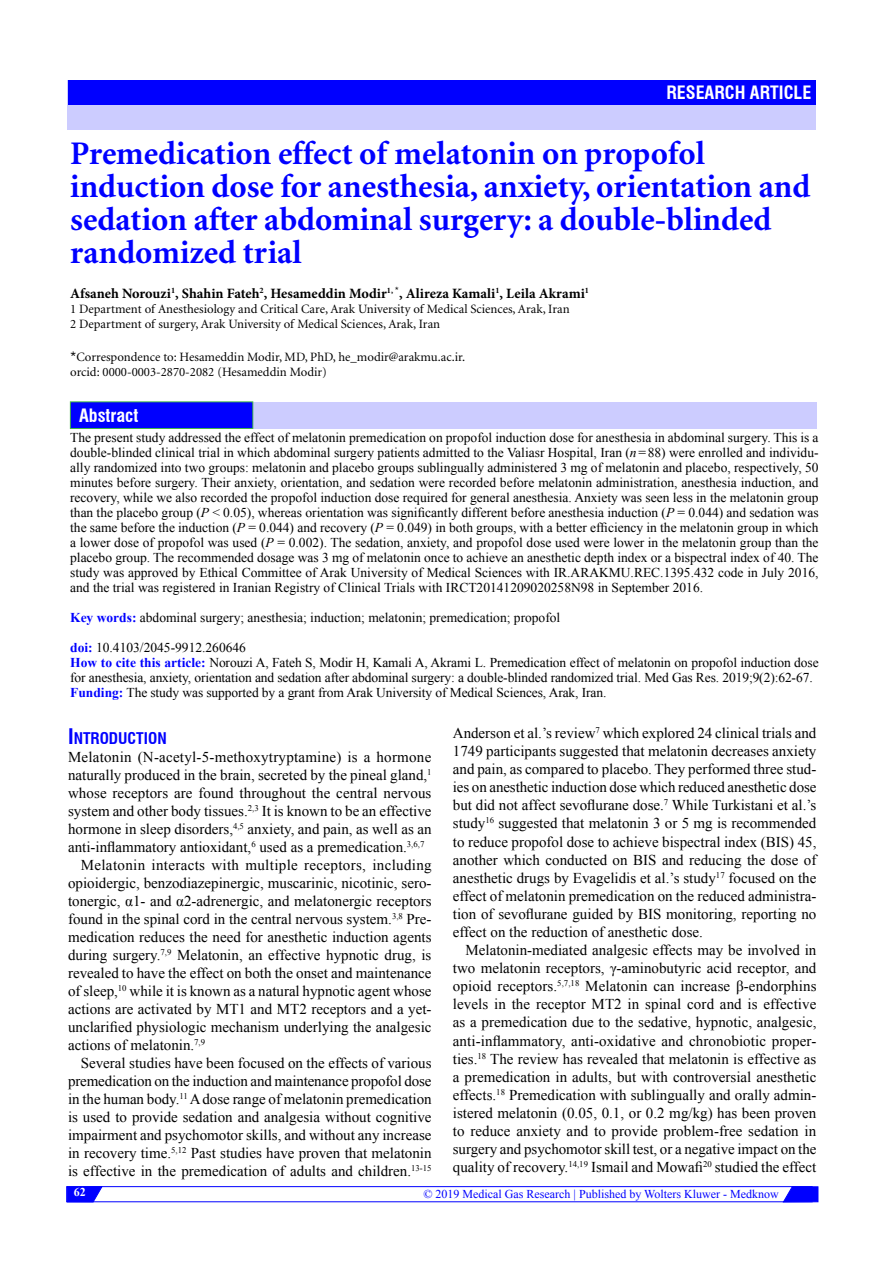
<style>
.page{position:relative;width:893px;height:1263px;background:#fff}
.page>*{position:absolute;margin:0;border:0;box-sizing:border-box;transform-origin:0 0}
.t1{font:700 33px/33px "Minion";color:#00f}
.t2{font:700 condensed 18px "Swiss 721 BT";color:#fff}
.t3{font:700 condensed 15.75px "Swiss 721 BT";color:#00f}
.t4{font:15px/18.1px "Times New Roman";color:#000;text-align:justify}
.t5{font:15px "Times New Roman";letter-spacing:.025em;color:#000}
.t6{font:700 14.25px "Minion Pro";color:#000}
.t7{font:13.5px/15px "Times New Roman";letter-spacing:-.01em;color:#000;text-align:justify}
.t8{font:12.75px/15px "Minion";color:#000}
.t9{font:12px "Times New Roman";color:#00f}
.t10{font:700 12px "Times New Roman";color:#fff}
.s1{font-family:"Swiss 721 BT";font-stretch:condensed}
.s2{font-style:italic}
.s3{font-weight:700;color:#00f}
.s4{font-size:21px}
</style>
<div class="page">
<svg style="left:66px;top:1186px;width:752px;height:16px"></svg>
<div style="left:68px;top:80px;width:748px;height:50px;background:#ccf"></div>
<div style="left:68px;top:80px;width:747px;height:25px;background:#00f"></div>
<div style="left:70px;top:402px;width:746px;height:27px;background:#ccf"></div>
<div style="left:70px;top:402px;width:183px;height:26px;background:#00f"></div>
<div style="left:70px;top:402px;width:183px;height:27px;border:1px solid #43b649"></div>
<p class="t2" style="left:666px;top:82px;width:146px">RESEARCH ARTICLE</p>
<h1 class="t1" style="left:70px;top:138px;width:742px">Premedication effect of melatonin on propofol induction dose for anesthesia, anxiety, orientation and sedation after abdominal surgery: a double-blinded randomized trial</h1>
<p class="t6" style="left:70px;top:283px;width:520px">Afsaneh Norouzi<sup>1</sup>, Shahin Fateh<sup>2</sup>, Hesameddin Modir<sup>1,</sup> <sup>*</sup>, Alireza Kamali<sup>1</sup>, Leila Akrami<sup>1</sup></p>
<p class="t8" style="left:70px;top:302px;width:501px">1 Department of Anesthesiology and Critical Care, Arak University of Medical Sciences, Arak, Iran<br>2 Department of surgery, Arak University of Medical Sciences, Arak, Iran</p>
<p class="t8" style="left:70px;top:350px;width:397px"><span class="s1">*</span>Correspondence to: Hesameddin Modir, MD, PhD, he_modir@arakmu.ac.ir. orcid: 0000-0003-2870-2082 (Hesameddin Modir)</p>
<p class="t2" style="left:79px;top:405px;width:61px">ABSTRACT</p>
<p class="t7" style="left:70px;top:429px;width:750px">The present study addressed the effect of melatonin premedication on propofol induction dose for anesthesia in abdominal surgery. This is a double-blinded clinical trial in which abdominal surgery patients admitted to the Valiasr Hospital, Iran (<span class="s2">n</span>=88) were enrolled and individu&shy;ally randomized into two groups: melatonin and placebo groups sublingually administered 3 mg of melatonin and placebo, respectively, 50 minutes before surgery. Their anxiety, orientation, and sedation were recorded before melatonin administration, anesthesia induction, and recovery, while we also recorded the propofol induction dose required for general anesthesia. Anxiety was seen less in the melatonin group than the placebo group (<span class="s2">P</span> &lt; 0.05), whereas orientation was significantly different before anesthesia induction (<span class="s2">P</span> = 0.044) and sedation was the same before the induction (<span class="s2">P</span> = 0.044) and recovery (<span class="s2">P</span> = 0.049) in both groups, with a better efficiency in the melatonin group in which a lower dose of propofol was used (<span class="s2">P</span> = 0.002). The sedation, anxiety, and propofol dose used were lower in the melatonin group than the placebo group. The recommended dosage was 3 mg of melatonin once to achieve an anesthetic depth index or a bispectral index of 40. The study was approved by Ethical Committee of Arak University of Medical Sciences with IR.ARAKMU.REC.1395.432 code in July 2016, and the trial was registered in Iranian Registry of Clinical Trials with IRCT20141209020258N98 in September 2016.</p>
<p class="t7" style="left:70px;top:609px;width:492px"><span class="s3">Key words:</span> abdominal surgery; anesthesia; induction; melatonin; premedication; propofol</p>
<p class="t7" style="left:70px;top:639px;width:750px;text-align:left"><span class="s3">doi:</span> 10.4103/2045-9912.260646<br><span class="s3">How to cite this article:</span> Norouzi A, Fateh S, Modir H, Kamali A, Akrami L. Premedication effect of melatonin on propofol induction dose for anesthesia, anxiety, orientation and sedation after abdominal surgery: a double-blinded randomized trial. Med Gas Res. 2019;9(2):62-67.<br><span class="s3">Funding:</span> The study was supported by a grant from Arak University of Medical Sciences, Arak, Iran.</p>
<p class="t3" style="left:68px;top:728px;width:100px"><span class="s4">I</span>NTRODUCTION</p>
<p class="t4" style="left:68px;top:747px;width:365px">Melatonin (N-acetyl-5-methoxytryptamine) is a hormone</p>
<p class="t4" style="left:68px;top:765px;width:365px">naturally produced in the brain, secreted by the pineal gland,<sup>1</sup></p>
<p class="t4" style="left:68px;top:783px;width:365px">whose receptors are found throughout the central nervous</p>
<p class="t4" style="left:68px;top:801px;width:365px">system and other body tissues.<sup>2,3</sup> It is known to be an effective</p>
<p class="t4" style="left:68px;top:819px;width:365px">hormone in sleep disorders,<sup>4,5</sup> anxiety, and pain, as well as an</p>
<p class="t4" style="left:68px;top:837px;width:358px">anti-inflammatory antioxidant,<sup>6</sup> used as a premedication.<sup>3,6,7</sup></p>
<p class="t5" style="left:81px;top:854px;width:352px">Melatonin interacts with multiple receptors, including</p>
<p class="t4" style="left:68px;top:873px;width:365px">opioidergic, benzodiazepinergic, muscarinic, nicotinic, sero-</p>
<p class="t4" style="left:68px;top:891px;width:365px">tonergic, α1- and α2-adrenergic, and melatonergic receptors</p>
<p class="t4" style="left:68px;top:909px;width:365px">found in the spinal cord in the central nervous system.<sup>3,8</sup> Pre-</p>
<p class="t4" style="left:68px;top:927px;width:365px">medication reduces the need for anesthetic induction agents</p>
<p class="t4" style="left:68px;top:945px;width:365px">during surgery.<sup>7,9</sup> Melatonin, an effective hypnotic drug, is</p>
<p class="t4" style="left:68px;top:963px;width:365px">revealed to have the effect on both the onset and maintenance</p>
<p class="t4" style="left:68px;top:981px;width:365px">of sleep,<sup>10</sup> while it is known as a natural hypnotic agent whose</p>
<p class="t4" style="left:68px;top:999px;width:365px">actions are activated by MT1 and MT2 receptors and a yet-</p>
<p class="t4" style="left:68px;top:1017px;width:365px">unclarified physiologic mechanism underlying the analgesic</p>
<p class="t4" style="left:68px;top:1035px;width:139px">actions of melatonin.<sup>7,9</sup></p>
<p class="t4" style="left:81px;top:1053px;width:352px">Several studies have been focused on the effects of various</p>
<p class="t4" style="left:68px;top:1071px;width:365px">premedication on the induction and maintenance propofol dose</p>
<p class="t4" style="left:68px;top:1089px;width:365px">in the human body.<sup>11</sup> A dose range of melatonin premedication</p>
<p class="t4" style="left:68px;top:1107px;width:365px">is used to provide sedation and analgesia without cognitive</p>
<p class="t4" style="left:68px;top:1125px;width:365px">impairment and psychomotor skills, and without any increase</p>
<p class="t4" style="left:68px;top:1143px;width:365px">in recovery time.<sup>5,12</sup> Past studies have proven that melatonin</p>
<p class="t4" style="left:68px;top:1161px;width:365px">is effective in the premedication of adults and children.<sup>13-15</sup></p>
<p class="t4" style="left:453px;top:724px;width:365px">Anderson et al.’s review<sup>7</sup> which explored 24 clinical trials and 1749 participants suggested that melatonin decreases anxiety and pain, as compared to placebo. They performed three stud&shy;ies on anesthetic induction dose which reduced anesthetic dose but did not affect sevoflurane dose.<sup>7</sup> While Turkistani et al.’s study<sup>16</sup> suggested that melatonin 3 or 5 mg is recommended to reduce propofol dose to achieve bispectral index (BIS) 45, another which conducted on BIS and reducing the dose of anesthetic drugs by Evagelidis et al.’s study<sup>17</sup> focused on the effect of melatonin premedication on the reduced administra&shy;tion of sevoflurane guided by BIS monitoring, reporting no effect on the reduction of anesthetic dose.</p>
<p class="t4" style="left:453px;top:941px;width:365px;text-indent:13px">Melatonin-mediated analgesic effects may be involved in two melatonin receptors, γ-aminobutyric acid receptor, and opioid receptors.<sup>5,7,18</sup> Melatonin can increase β-endorphins levels in the receptor MT2 in spinal cord and is effective as a premedication due to the sedative, hypnotic, analgesic, anti-inflammatory, anti-oxidative and chronobiotic proper&shy;ties.<sup>18</sup> The review has revealed that melatonin is effective as a premedication in adults, but with controversial anesthetic effects.<sup>18</sup> Premedication with sublingually and orally admin&shy;istered melatonin (0.05, 0.1, or 0.2 mg/kg) has been proven to reduce anxiety and to provide problem-free sedation in surgery and psychomotor skill test, or a negative impact on the quality of recovery.<sup>14,19</sup> Ismail and Mowafi<sup>20</sup> studied the effect</p>
<p class="t10" style="left:74px;top:1184px;width:13px">62</p>
<p class="t9" style="left:423px;top:1186px;width:357px">© 2019 Medical Gas Research | Published by Wolters Kluwer - Medknow</p>
</div>
